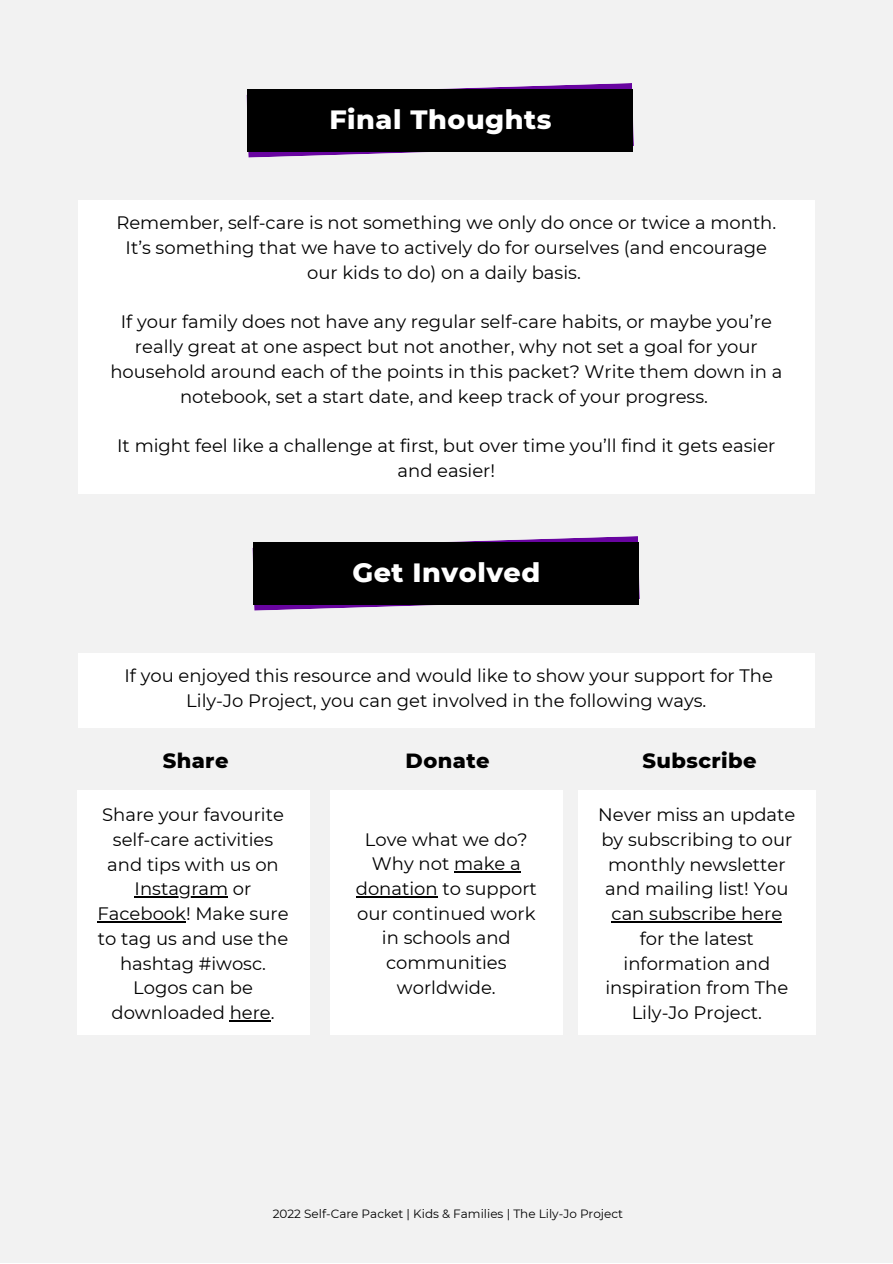
<style>
.page{position:relative;width:893px;height:1264px;background:#fff}
.page>*{position:absolute;margin:0;border:0;box-sizing:border-box;transform-origin:0 0}
.t1{font:800 27px "Montserrat";letter-spacing:.02em;color:#fff}
.t2{font:800 21px "Montserrat";letter-spacing:.02em;color:#000}
.t3{font:18px/24.8px "Montserrat";color:#000;text-align:center}
.t4{font:12px "Montserrat";color:#000}
</style>
<div class="page">
<div style="left:0;top:0;width:892px;height:1262px;background:#f2f2f2"></div>
<svg style="left:246px;top:83px;width:388px;height:75px"></svg>
<div style="left:247px;top:89px;width:386px;height:63px;background:#000"></div>
<div style="left:78px;top:200px;width:736px;height:293px;background:#fff"></div>
<svg style="left:252px;top:536px;width:386px;height:74px"></svg>
<div style="left:253px;top:542px;width:386px;height:63px;background:#000"></div>
<div style="left:78px;top:653px;width:736px;height:74px;background:#fff"></div>
<div style="left:77px;top:790px;width:233px;height:244px;background:#fff"></div>
<hr style="left:135px;top:896px;width:93px;height:1px;background:#000">
<hr style="left:97px;top:921px;width:89px;height:1px;background:#000">
<hr style="left:230px;top:1020px;width:41px;height:1px;background:#000">
<div style="left:330px;top:790px;width:233px;height:244px;background:#fff"></div>
<hr style="left:454px;top:871px;width:66px;height:1px;background:#000">
<hr style="left:356px;top:896px;width:81px;height:1px;background:#000">
<div style="left:578px;top:790px;width:237px;height:244px;background:#fff"></div>
<hr style="left:611px;top:921px;width:171px;height:1px;background:#000">
<h1 class="t1" style="left:329px;top:103px;width:223px">Final Thoughts</h1>
<p class="t3" style="left:116px;top:210px;width:661px">Remember, self-care is not something we only do once or twice a month.<br>It’s something that we have to actively do for ourselves (and encourage our kids to do) on a daily basis.</p>
<p class="t3" style="left:110px;top:309px;width:673px">If your family does not have any regular self-care habits, or maybe you’re really great at one aspect but not another, why not set a goal for your household around each of the points in this packet? Write them down in a notebook, set a start date, and keep track of your progress.</p>
<p class="t3" style="left:117px;top:433px;width:659px">It might feel like a challenge at first, but over time you’ll find it gets easier and easier!</p>
<h1 class="t1" style="left:352px;top:556px;width:189px">Get Involved</h1>
<p class="t3" style="left:124px;top:663px;width:650px">If you enjoyed this resource and would like to show your support for The<br>Lily-Jo Project, you can get involved in the following ways.</p>
<p class="t2" style="left:163px;top:747px;width:67px">Share</p>
<p class="t2" style="left:405px;top:747px;width:85px">Donate</p>
<p class="t2" style="left:642px;top:747px;width:116px">Subscribe</p>
<p class="t3" style="left:97px;top:802px;width:193px">Share your favourite self-care activities and tips with us on<br>Instagram or<br>Facebook! Make sure to tag us and use the hashtag #iwosc.<br>Logos can be downloaded here.</p>
<p class="t3" style="left:598px;top:802px;width:199px">Never miss an update by subscribing to our monthly newsletter and mailing list! You can subscribe here for the latest information and inspiration from The<br>Lily-Jo Project.</p>
<p class="t3" style="left:356px;top:826px;width:182px">Love what we do?<br>Why not make a donation to support our continued work in schools and communities worldwide.</p>
<p class="t4" style="left:273px;top:1206px;width:352px">2022 Self-Care Packet | Kids &amp; Families | The Lily-Jo Project</p>
</div>
